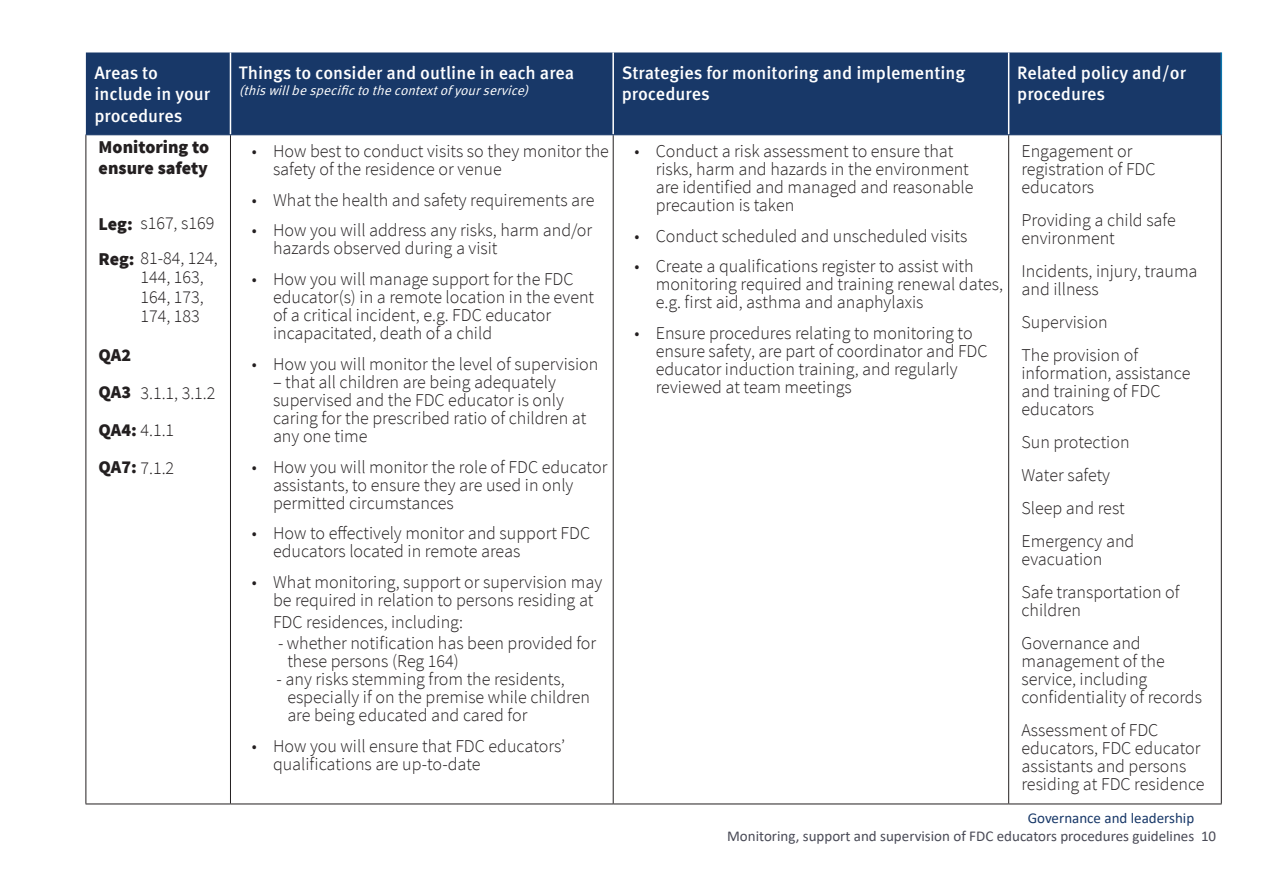
<style>
.page{position:relative;width:1263px;height:893px;background:#fff}
.page>*{position:absolute;margin:0;border:0;box-sizing:border-box;transform-origin:0 0}
.List_Paragraph{font:300 18px/18px "Source Sans Pro";color:#231f20}
.t1{font:500 18px/21.6px "Meta Pro";color:#fff}
.List_Paragraph-2{font:900 18px/21.6px "Source Sans Pro";color:#231f20}
.t2{font:15px "Calibri";color:#494a56}
.t3{font:15px "Calibri";color:#183868}
.t4{font:italic 13.5px "Meta Pro";color:#fff}
.s1{font-weight:900}
</style>
<div class="page">
<div style="left:86px;top:52px;width:1135px;height:82px;background:#183868"></div>
<hr style="left:1220px;top:53px;width:2px;height:81px;background:#0e76ac">
<hr style="left:86px;top:135px;width:1px;height:669px;background:#231f20">
<hr style="left:230px;top:135px;width:1px;height:669px;background:#231f20">
<hr style="left:613px;top:135px;width:1px;height:669px;background:#231f20">
<hr style="left:1008px;top:135px;width:1px;height:669px;background:#231f20">
<hr style="left:1221px;top:135px;width:1px;height:669px;background:#231f20">
<hr style="left:230px;top:53px;width:1px;height:81px;background:#fff">
<hr style="left:612px;top:53px;width:2px;height:81px;background:#fff">
<hr style="left:1008px;top:53px;width:1px;height:81px;background:#fff">
<hr style="left:86px;top:134px;width:144px;height:1px;background:#183868">
<hr style="left:230px;top:134px;width:383px;height:1px;background:#183868">
<hr style="left:613px;top:134px;width:396px;height:1px;background:#183868">
<hr style="left:1009px;top:134px;width:213px;height:1px;background:#183868">
<hr style="left:86px;top:804px;width:144px;height:1px;background:#231f20">
<hr style="left:230px;top:804px;width:383px;height:1px;background:#231f20">
<hr style="left:613px;top:804px;width:396px;height:1px;background:#231f20">
<hr style="left:1009px;top:804px;width:213px;height:1px;background:#231f20">
<p class="t1" style="left:94px;top:62px;width:117px">Areas to include in your procedures</p>
<p class="t1" style="left:239px;top:62px;width:337px">Things to consider and outline in each area</p>
<p class="t4" style="left:239px;top:82px;width:295px">(thiswillbespecifictothecontextofyourservice)</p>
<p class="List_Paragraph-2" style="left:99px;top:137px;width:112px">Monitoring to ensure safety</p>
<p class="List_Paragraph" style="left:99px;top:215px;width:117px"><span class="s1">Leg:</span> s167, s169</p>
<p class="List_Paragraph" style="left:99px;top:249px;width:121px"><span class="s1">Reg:</span> 81-84, 124,</p>
<p class="List_Paragraph" style="left:140px;top:268px;width:65px;line-height:19.5px;text-align:justify">144, 163, 164, 173, 174, 183</p>
<p class="List_Paragraph-2" style="left:99px;top:345px;width:34px">QA2</p>
<p class="List_Paragraph-2" style="left:99px;top:382px;width:34px">QA3</p>
<p class="List_Paragraph" style="left:99px;top:422px;width:77px"><span class="s1">QA4:</span> 4.1.1</p>
<p class="List_Paragraph" style="left:99px;top:459px;width:77px"><span class="s1">QA7:</span> 7.1.2</p>
<p class="List_Paragraph" style="left:140px;top:384px;width:77px">3.1.1, 3.1.2</p>
<p class="List_Paragraph" style="left:273px;top:142px;width:337px;text-indent:-21px">• How best to conduct visits so they monitor the safety of the residence or venue</p>
<p class="List_Paragraph" style="left:252px;top:191px;width:344px">• What the health and safety requirements are</p>
<p class="List_Paragraph" style="left:273px;top:221px;width:321px;text-indent:-21px">• How you will address any risks, harm and/or hazards observed during a visit</p>
<p class="List_Paragraph" style="left:273px;top:270px;width:323px;text-indent:-21px">• How you will manage support for the FDC educator(s) in a remote location in the event of a critical incident, e.g. FDC educator incapacitated, death of a child</p>
<p class="List_Paragraph" style="left:252px;top:355px;width:348px">• How you will monitor the level of supervision</p>
<p class="List_Paragraph" style="left:273px;top:373px;width:315px">– that all children are being adequately supervised and the FDC educator is only caring for the prescribed ratio of children at any one time</p>
<p class="List_Paragraph" style="left:273px;top:458px;width:336px;text-indent:-21px">• How you will monitor the role of FDC educator assistants, to ensure they are used in only permitted circumstances</p>
<p class="List_Paragraph" style="left:273px;top:524px;width:319px;text-indent:-21px">• How to effectively monitor and support FDC educators located in remote areas</p>
<p class="List_Paragraph" style="left:273px;top:573px;width:331px;text-indent:-21px">• What monitoring, support or supervision may be required in relation to persons residing at</p>
<p class="List_Paragraph" style="left:273px;top:613px;width:191px">FDC residences, including:</p>
<p class="List_Paragraph" style="left:287px;top:634px;width:310px;text-indent:-9px">- whether notification has been provided for these persons (Reg 164)</p>
<p class="List_Paragraph" style="left:287px;top:670px;width:304px;text-indent:-11px">- any risks stemming from the residents, especially if on the premise while children are being educated and cared for</p>
<p class="List_Paragraph" style="left:273px;top:737px;width:294px;text-indent:-21px">• How you will ensure that FDC educators’ qualifications are up-to-date</p>
<p class="t1" style="left:622px;top:62px;width:345px">Strategies for monitoring and implementing procedures</p>
<p class="t1" style="left:1017px;top:62px;width:170px">Related policy and/or procedures</p>
<p class="List_Paragraph" style="left:656px;top:142px;width:319px;text-indent:-21px">• Conduct a risk assessment to ensure that risks, harm and hazards in the environment are identified and managed and reasonable precaution is taken</p>
<p class="List_Paragraph" style="left:634px;top:227px;width:334px">• Conduct scheduled and unscheduled visits</p>
<p class="List_Paragraph" style="left:656px;top:257px;width:349px;text-indent:-21px">• Create a qualifications register to assist with monitoring required and training renewal dates, e.g. first aid, asthma and anaphylaxis</p>
<p class="List_Paragraph" style="left:656px;top:324px;width:333px;text-indent:-21px">• Ensure procedures relating to monitoring to ensure safety, are part of coordinator and FDC educator induction training, and regularly reviewed at team meetings</p>
<p class="List_Paragraph" style="left:1021px;top:142px;width:136px">Engagement or registration of FDC educators</p>
<p class="List_Paragraph" style="left:1021px;top:211px;width:156px">Providing a child safe environment</p>
<p class="List_Paragraph" style="left:1021px;top:262px;width:178px">Incidents, injury, trauma and illness</p>
<p class="List_Paragraph" style="left:1021px;top:313px;width:88px">Supervision</p>
<p class="List_Paragraph" style="left:1021px;top:346px;width:170px">The provision of information, assistance and training of FDC educators</p>
<p class="List_Paragraph" style="left:1021px;top:433px;width:110px">Sun protection</p>
<p class="List_Paragraph" style="left:1021px;top:466px;width:90px">Water safety</p>
<p class="List_Paragraph" style="left:1021px;top:499px;width:105px">Sleep and rest</p>
<p class="List_Paragraph" style="left:1021px;top:532px;width:114px">Emergency and evacuation</p>
<p class="List_Paragraph" style="left:1021px;top:583px;width:160px">Safe transportation of children</p>
<p class="List_Paragraph" style="left:1021px;top:634px;width:182px">Governance and management of the service, including confidentiality of records</p>
<p class="List_Paragraph" style="left:1021px;top:721px;width:185px">Assessment of FDC educators, FDC educator assistants and persons residing at FDC residence</p>
<p class="t3" style="left:1028px;top:808px;width:168px">Governance and leadership</p>
<p class="t2" style="left:727px;top:826px;width:491px">Monitoring, support and supervision of FDC educators procedures guidelines 10</p>
</div>
